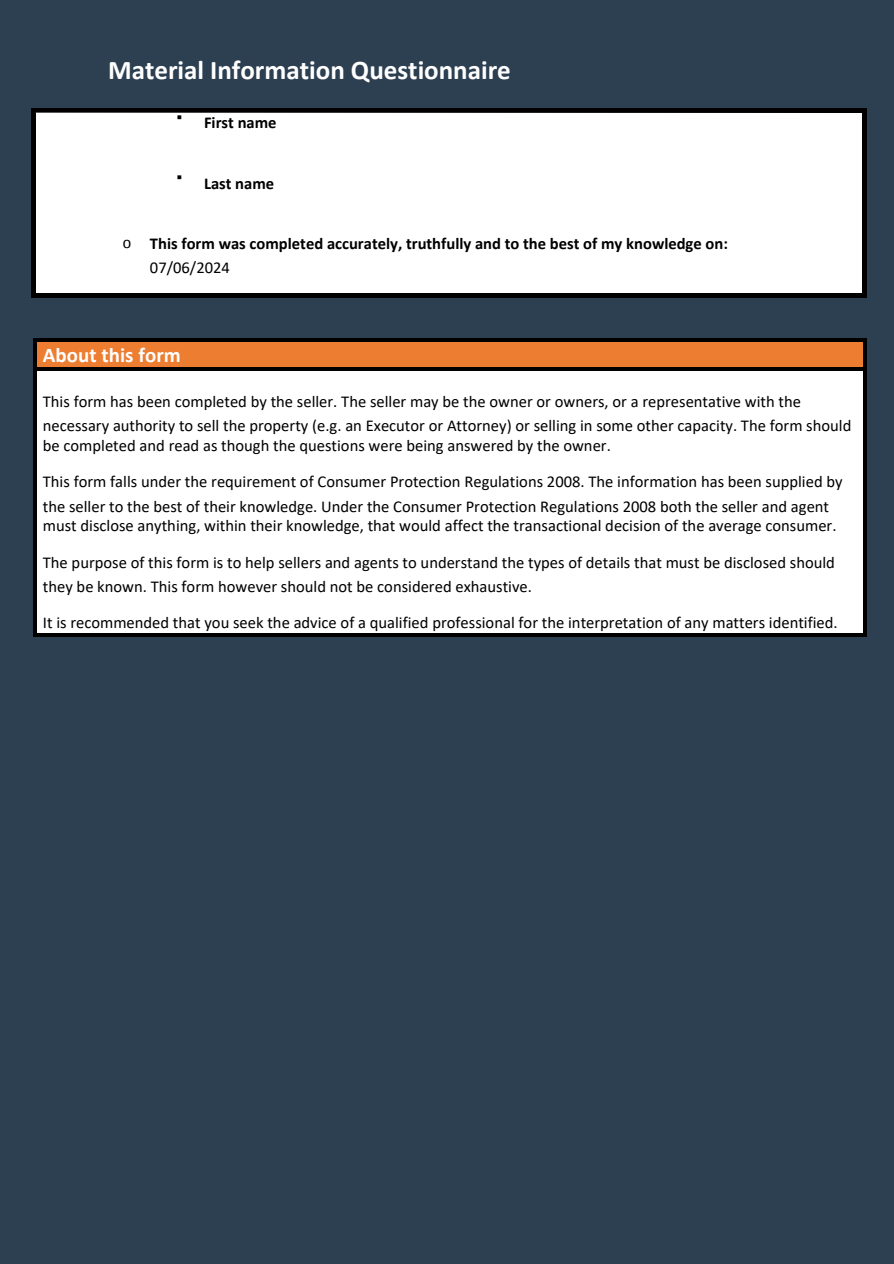
<style>
.page{position:relative;width:894px;height:1264px;background:#fff}
.page>*{position:absolute;margin:0;border:0;box-sizing:border-box;transform-origin:0 0}
.t1{font:700 27px "Calibri";color:#fff}
.t2{font:700 20.85px "Calibri";letter-spacing:.005em;color:#fff}
.t3{font:16.5px "Calibri";color:#000}
.t4{font:700 16.5px "Calibri";color:#000}
.t5{font:15.15px "Arimo";color:#000}
</style>
<div class="page">
<div style="left:0;top:0;width:893px;height:1263px;background:#2d4052"></div>
<div style="left:42px;top:113px;width:813px;height:19px;background:#fff"></div>
<div style="left:175px;top:113px;width:683px;height:19px;background:#fff"></div>
<div style="left:42px;top:132px;width:813px;height:21px;background:#fff"></div>
<div style="left:175px;top:132px;width:683px;height:21px;background:#fff"></div>
<div style="left:42px;top:153px;width:813px;height:20px;background:#fff"></div>
<div style="left:148px;top:153px;width:710px;height:20px;background:#fff"></div>
<div style="left:42px;top:173px;width:813px;height:20px;background:#fff"></div>
<div style="left:175px;top:173px;width:683px;height:20px;background:#fff"></div>
<div style="left:42px;top:193px;width:813px;height:20px;background:#fff"></div>
<div style="left:175px;top:193px;width:683px;height:20px;background:#fff"></div>
<div style="left:42px;top:213px;width:813px;height:20px;background:#fff"></div>
<div style="left:148px;top:213px;width:710px;height:20px;background:#fff"></div>
<div style="left:42px;top:233px;width:813px;height:20px;background:#fff"></div>
<div style="left:121px;top:233px;width:737px;height:20px;background:#fff"></div>
<div style="left:42px;top:253px;width:813px;height:20px;background:#fff"></div>
<div style="left:121px;top:253px;width:737px;height:20px;background:#fff"></div>
<div style="left:42px;top:273px;width:813px;height:20px;background:#fff"></div>
<div style="left:148px;top:273px;width:710px;height:20px;background:#fff"></div>
<svg style="left:31px;top:108px;width:5px;height:5px"></svg>
<hr style="left:36px;top:108px;width:825px;height:4px;background:#000">
<hr style="left:36px;top:112px;width:825px;height:1px;background:#fff">
<svg style="left:861px;top:108px;width:5px;height:5px"></svg>
<div style="left:31px;top:113px;width:5px;height:180px;background:#000"></div>
<svg style="left:31px;top:293px;width:5px;height:5px"></svg>
<div style="left:36px;top:293px;width:825px;height:5px;background:#000"></div>
<div style="left:861px;top:113px;width:5px;height:180px;background:#000"></div>
<svg style="left:861px;top:293px;width:5px;height:5px"></svg>
<div style="left:43px;top:342px;width:814px;height:26px;background:#ed7d31"></div>
<hr style="left:36px;top:339px;width:827px;height:3px;background:#000">
<hr style="left:33px;top:342px;width:3px;height:26px;background:#000">
<hr style="left:863px;top:342px;width:3px;height:26px;background:#000">
<div style="left:43px;top:371px;width:814px;height:20px;background:#fff"></div>
<div style="left:43px;top:391px;width:814px;height:20px;background:#fff"></div>
<div style="left:43px;top:411px;width:814px;height:20px;background:#fff"></div>
<div style="left:43px;top:431px;width:814px;height:21px;background:#fff"></div>
<div style="left:43px;top:452px;width:814px;height:20px;background:#fff"></div>
<div style="left:43px;top:472px;width:814px;height:20px;background:#fff"></div>
<div style="left:43px;top:492px;width:814px;height:20px;background:#fff"></div>
<div style="left:43px;top:512px;width:814px;height:20px;background:#fff"></div>
<div style="left:43px;top:532px;width:814px;height:20px;background:#fff"></div>
<div style="left:43px;top:552px;width:814px;height:21px;background:#fff"></div>
<div style="left:43px;top:573px;width:814px;height:20px;background:#fff"></div>
<div style="left:43px;top:593px;width:814px;height:20px;background:#fff"></div>
<div style="left:43px;top:613px;width:814px;height:20px;background:#fff"></div>
<hr style="left:36px;top:368px;width:827px;height:3px;background:#000">
<hr style="left:33px;top:371px;width:3px;height:262px;background:#000">
<hr style="left:36px;top:633px;width:827px;height:3px;background:#000">
<hr style="left:863px;top:371px;width:3px;height:262px;background:#000">
<h1 class="t1" style="left:108px;top:59px;width:404px">Material Information Questionnaire</h1>
<p class="t5" style="left:177px;top:108px;width:7px">▪</p>
<h2 class="t4" style="left:204px;top:116px;width:74px">First name</h2>
<p class="t5" style="left:177px;top:168px;width:7px">▪</p>
<h2 class="t4" style="left:204px;top:176px;width:72px">Last name</h2>
<p class="t5" style="left:123px;top:235px;width:10px">o</p>
<p class="t4" style="left:150px;top:236px;width:579px">This form was completed accurately, truthfully and to the best of my knowledge on:</p>
<p class="t3" style="left:150px;top:261px;width:81px">07/06/2024</p>
<p class="t2" style="left:43px;top:346px;width:139px">About this form</p>
<p class="t3" style="left:43px;top:394px;width:759px">This form has been completed by the seller. The seller may be the owner or owners, or a representative with the</p>
<p class="t3" style="left:43px;top:419px;width:809px">necessary authority to sell the property (e.g. an Executor or Attorney) or selling in some other capacity. The form should</p>
<p class="t3" style="left:43px;top:438px;width:569px">be completed and read as though the questions were being answered by the owner.</p>
<p class="t3" style="left:43px;top:474px;width:801px">This form falls under the requirement of Consumer Protection Regulations 2008. The information has been supplied by</p>
<p class="t3" style="left:43px;top:499px;width:787px">the seller to the best of their knowledge. Under the Consumer Protection Regulations 2008 both the seller and agent</p>
<p class="t3" style="left:43px;top:518px;width:795px">must disclose anything, within their knowledge, that would affect the transactional decision of the average consumer.</p>
<p class="t3" style="left:43px;top:555px;width:793px">The purpose of this form is to help sellers and agents to understand the types of details that must be disclosed should</p>
<p class="t3" style="left:43px;top:580px;width:490px">they be known. This form however should not be considered exhaustive.</p>
<p class="t3" style="left:43px;top:616px;width:796px">It is recommended that you seek the advice of a qualified professional for the interpretation of any matters identified.</p>
</div>
